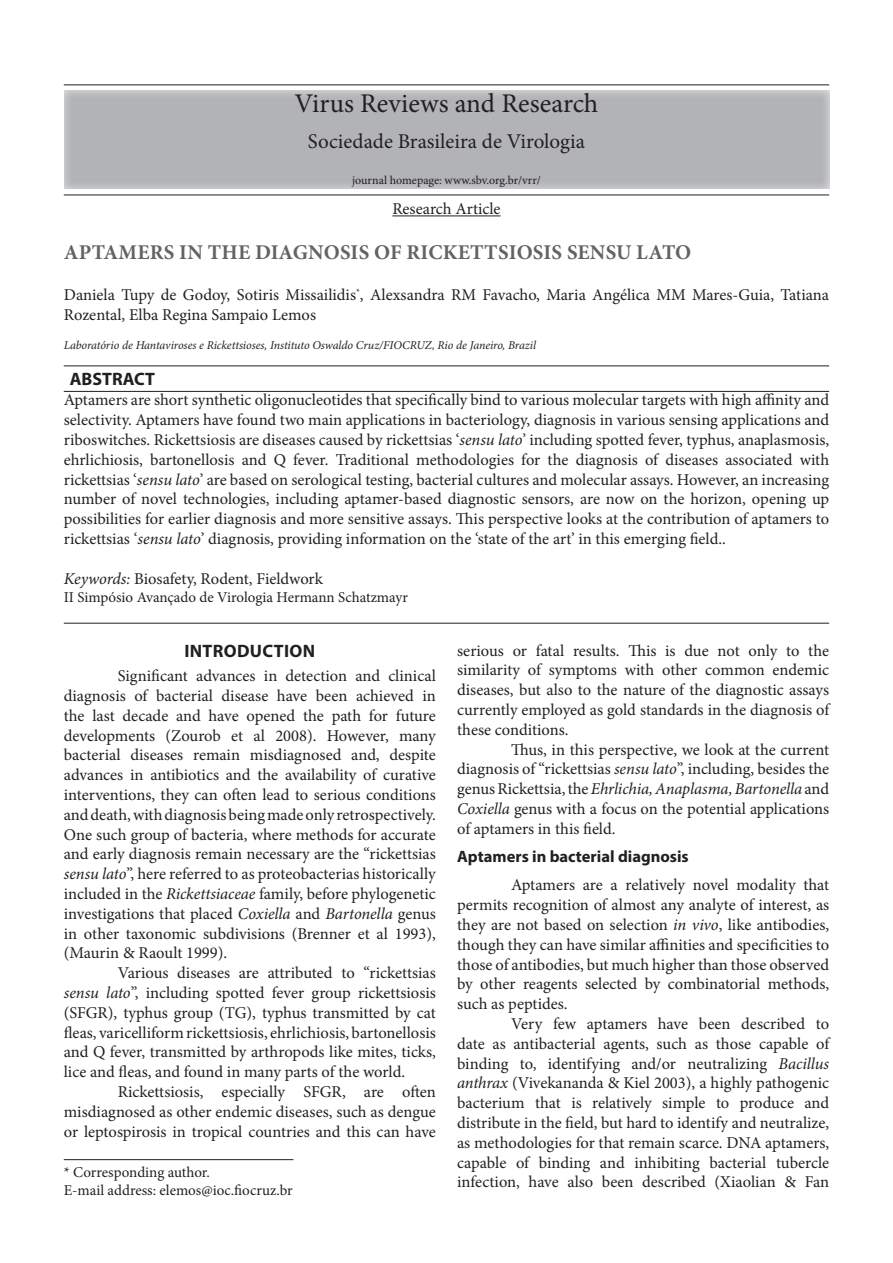
<style>
.page{position:relative;width:893px;height:1263px;background:#fff}
.page>*{position:absolute;margin:0;border:0;box-sizing:border-box;transform-origin:0 0}
.t1{font:27px "Minion Pro";color:#231f20}
.t2{font:700 21px "Minion Pro";letter-spacing:.01em;color:#636366}
.t3{font:21px "Minion Pro";color:#231f20}
.t4{font:700 18px "Myriad Pro";letter-spacing:.02em;color:#231f20}
.t5{font:700 18px "Myriad Pro";color:#231f20}
.t6{font:16.5px/19.8px "Minion Pro";color:#231f20;text-align:justify}
.t7{font:700 16.5px "Myriad Pro";color:#231f20}
.t8{font:15px/18px "Minion Pro";color:#231f20}
.t9{font:italic 12px "Minion Pro";letter-spacing:-.01em;color:#231f20}
.t10{font:12px "Minion Pro";color:#231f20}
.s1{font-style:italic}
</style>
<div class="page">
<hr style="left:64px;top:85px;width:765px;height:1px;background:#231f20">
<hr style="left:64px;top:195px;width:765px;height:1px;background:#231f20">
<hr style="left:392px;top:215px;width:109px;height:1px;background:#231f20">
<hr style="left:64px;top:366px;width:765px;height:1px;background:#231f20">
<hr style="left:64px;top:391px;width:765px;height:1px;background:#231f20">
<hr style="left:64px;top:1159px;width:229px;height:1px;background:#231f20">
<hr style="left:64px;top:623px;width:765px;height:1px;background:#231f20">
<h1 class="t1" style="left:295px;top:85px;width:305px">Virus Reviews and Research</h1>
<p class="t3" style="left:308px;top:127px;width:279px">Sociedade Brasileira de Virologia</p>
<p class="t10" style="left:352px;top:172px;width:190px">journal homepage: www.sbv.org.br/vrr/</p>
<p class="t6" style="left:392px;top:199px;width:110px">Research Article</p>
<p class="t2" style="left:64px;top:237px;width:629px">APTAMERS IN THE DIAGNOSIS OF RICKETTSIOSIS SENSU LATO</p>
<p class="t6" style="left:64px;top:285px;width:767px">Daniela Tupy de Godoy, Sotiris Missailidis<sup>*</sup>, Alexsandra RM Favacho, Maria Angélica MM Mares-Guia, Tatiana<br>Rozental, Elba Regina Sampaio Lemos</p>
<p class="t9" style="left:64px;top:337px;width:474px">Laboratório de Hantaviroses e Rickettsioses, Instituto Oswaldo Cruz/FIOCRUZ, Rio de Janeiro, Brazil</p>
<p class="t5" style="left:70px;top:368px;width:87px">ABsTRACT</p>
<p class="t6" style="left:64px;top:390px;width:767px">Aptamers are short synthetic oligonucleotides that specifically bind to various molecular targets with high affinity and selectivity. Aptamers have found two main applications in bacteriology, diagnosis in various sensing applications and riboswitches. Rickettsiosis are diseases caused by rickettsias ‘<span class="s1">sensu lato</span>’ including spotted fever, typhus, anaplasmosis, ehrlichiosis, bartonellosis and Q fever. Traditional methodologies for the diagnosis of diseases associated with rickettsias ‘<span class="s1">sensu lato</span>’ are based on serological testing, bacterial cultures and molecular assays. However, an increasing number of novel technologies, including aptamer-based diagnostic sensors, are now on the horizon, opening up possibilities for earlier diagnosis and more sensitive assays. This perspective looks at the contribution of aptamers to rickettsias ‘<span class="s1">sensu lato</span>’ diagnosis, providing information on the ‘state of the art’ in this emerging field..</p>
<p class="t6" style="left:64px;top:568px;width:261px"><span class="s1">Keywords:</span> Biosafety, Rodent, Fieldwork</p>
<p class="t8" style="left:64px;top:588px;width:346px">II Simpósio Avançado de Virologia Hermann Schatzmayr</p>
<p class="t4" style="left:184px;top:639px;width:132px">inTRoDuCTion</p>
<p class="t6" style="left:64px;top:666px;width:374px;text-indent:54px">Significant advances in detection and clinical diagnosis of bacterial disease have been achieved in the last decade and have opened the path for future developments (Zourob et al 2008). However, many bacterial diseases remain misdiagnosed and, despite advances in antibiotics and the availability of curative interventions, they can often lead to serious conditions and death, with diagnosis being made only retrospectively.<br>One such group of bacteria, where methods for accurate and early diagnosis remain necessary are the “rickettsias <span class="s1">sensu lato</span>”, here referred to as proteobacterias historically included in the <span class="s1">Rickettsiaceae</span> family, before phylogenetic investigations that placed <span class="s1">Coxiella</span> and <span class="s1">Bartonella</span> genus in other taxonomic subdivisions (Brenner et al 1993), (Maurin &amp; Raoult 1999).</p>
<p class="t6" style="left:64px;top:963px;width:374px;text-indent:54px">Various diseases are attributed to “rickettsias <span class="s1">sensu lato</span>”, including spotted fever group rickettsiosis (SFGR), typhus group (TG), typhus transmitted by cat fleas, varicelliform rickettsiosis, ehrlichiosis, bartonellosis and Q fever, transmitted by arthropods like mites, ticks, lice and fleas, and found in many parts of the world.</p>
<p class="t6" style="left:64px;top:1082px;width:374px;text-indent:54px">Rickettsiosis, especially SFGR, are often misdiagnosed as other endemic diseases, such as dengue or leptospirosis in tropical countries and this can have</p>
<p class="t6" style="left:457px;top:640px;width:374px">serious or fatal results. This is due not only to the similarity of symptoms with other common endemic diseases, but also to the nature of the diagnostic assays currently employed as gold standards in the diagnosis of these conditions.</p>
<p class="t6" style="left:457px;top:739px;width:374px;text-indent:54px">Thus, in this perspective, we look at the current diagnosis of “rickettsias <span class="s1">sensu lato</span>”, including, besides the genus Rickettsia, the <span class="s1">Ehrlichia, Anaplasma, Bartonella</span> and <span class="s1">Coxiella</span> genus with a focus on the potential applications of aptamers in this field.</p>
<p class="t7" style="left:457px;top:846px;width:233px">Aptamers in bacterial diagnosis</p>
<p class="t6" style="left:457px;top:875px;width:374px;text-indent:54px">Aptamers are a relatively novel modality that permits recognition of almost any analyte of interest, as they are not based on selection <span class="s1">in vivo</span>, like antibodies, though they can have similar affinities and specificities to those of antibodies, but much higher than those observed by other reagents selected by combinatorial methods, such as peptides.</p>
<p class="t6" style="left:457px;top:1014px;width:374px;text-indent:54px">Very few aptamers have been described to date as antibacterial agents, such as those capable of binding to, identifying and/or neutralizing <span class="s1">Bacillus anthrax</span> (Vivekananda &amp; Kiel 2003), a highly pathogenic bacterium that is relatively simple to produce and distribute in the field, but hard to identify and neutralize, as methodologies for that remain scarce. DNA aptamers, capable of binding and inhibiting bacterial tubercle infection, have also been described (Xiaolian &amp; Fan</p>
<p class="t8" style="left:64px;top:1163px;width:231px">* Corresponding author.<br>E-mail address: elemos@ioc.fiocruz.br</p>
</div>
